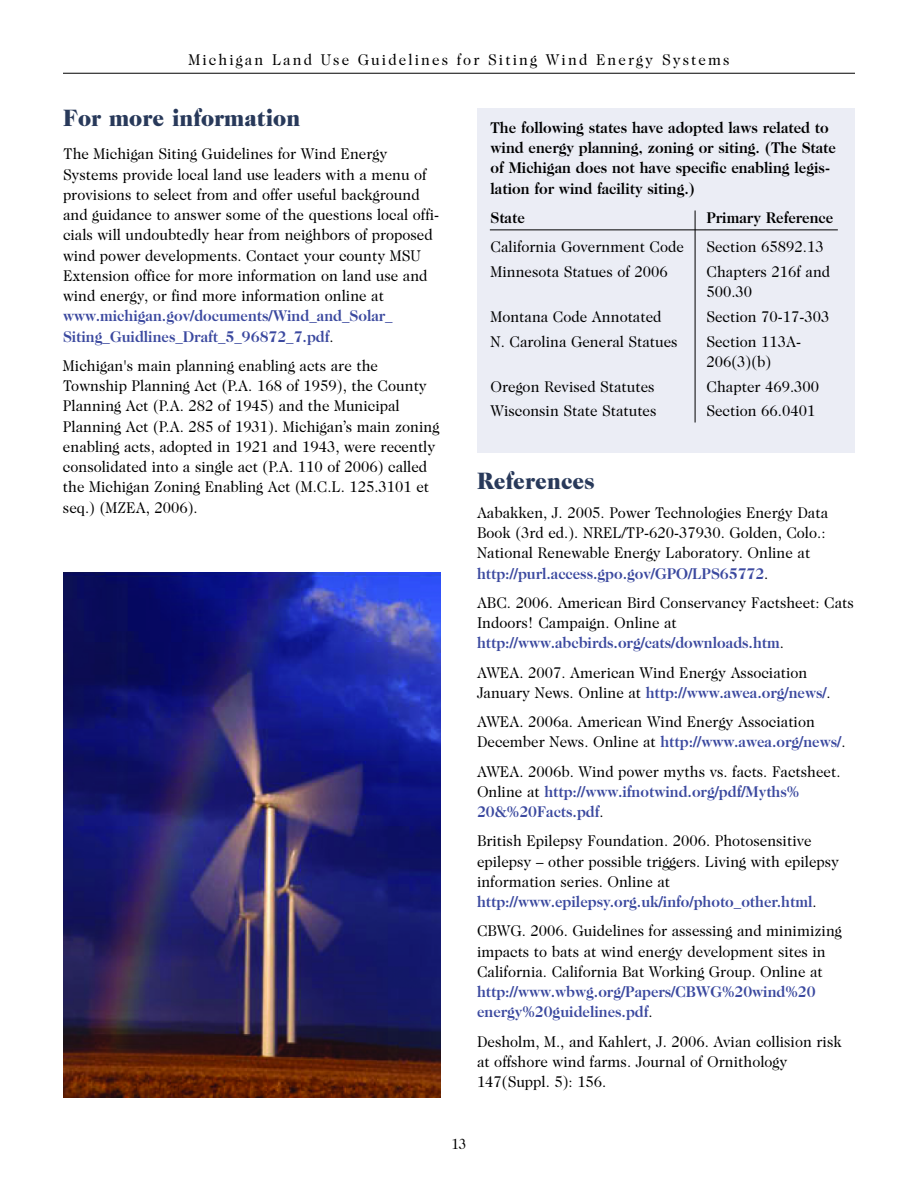
<style>
.page{position:relative;width:918px;height:1188px;background:#fff}
.page>*{position:absolute;margin:0;border:0;box-sizing:border-box;transform-origin:0 0}
.t1{font:900 24px "Caslon Two Twenty Four";color:#28395a;scale:.95 1}
.t2{font:15.75px/20.2px "Caslon Two Twenty Four";color:#000;scale:.95 1}
.t3{font:700 15.75px/20.2px "Caslon Two Twenty Four";color:#000;scale:.95 1}
.t4{font:700 15.75px/20.2px "Caslon Two Twenty Four";color:#3b499f;scale:.95 1}
.t5{font:15.75px "Caslon Two Twenty Four";letter-spacing:.14em;color:#000;scale:.95 1}
.t6{font:15px "Caslon Two Twenty Four";color:#000;scale:.9 1}
.s1{font-weight:400;color:#000}
.s2{font-weight:700;color:#3b499f}
</style>
<div class="page">
<div style="left:477px;top:108px;width:378px;height:344px;background:#ebedf5"></div>
<hr style="left:63px;top:73px;width:792px;height:1px;background:#000">
<hr style="left:490px;top:229px;width:348px;height:1px;background:#000">
<hr style="left:695px;top:211px;width:1px;height:212px;background:#000">
<img style="left:63px;top:573px;width:378px;height:525px">
<p class="t5" style="left:188px;top:54px;width:571px">Michigan Land Use Guidelines for Siting Wind Energy Systems</p>
<h1 class="t1" style="left:63px;top:108px;width:251px">For more information</h1>
<p class="t2" style="left:63px;top:145px;width:398px">The Michigan Siting Guidelines for Wind Energy Systems provide local land use leaders with a menu of provisions to select from and offer useful background and guidance to answer some of the questions local offi&shy;cials will undoubtedly hear from neighbors of proposed wind power developments. Contact your county MSU Extension office for more information on land use and wind energy, or find more information online at</p>
<p class="t4" style="left:63px;top:307px;width:349px">www.michigan.gov/documents/Wind_and_Solar_<br>Siting_Guidlines_Draft_5_96872_7.pdf<span class="s1">.</span></p>
<p class="t2" style="left:63px;top:356px;width:398px">Michigan's main planning enabling acts are the Township Planning Act (P.A. 168 of 1959), the County Planning Act (P.A. 282 of 1945) and the Municipal Planning Act (P.A. 285 of 1931). Michigan’s main zoning enabling acts, adopted in 1921 and 1943, were recently consolidated into a single act (P.A. 110 of 2006) called the Michigan Zoning Enabling Act (M.C.L. 125.3101 et seq.) (MZEA, 2006).</p>
<p class="t3" style="left:490px;top:119px;width:365px">The following states have adopted laws related to wind energy planning, zoning or siting. (The State of Michigan does not have specific enabling legis&shy;lation for wind facility siting.)</p>
<p class="t3" style="left:490px;top:209px;width:38px">State</p>
<p class="t3" style="left:707px;top:209px;width:135px">Primary Reference</p>
<p class="t2" style="left:490px;top:238px;width:205px">California Government Code</p>
<p class="t2" style="left:707px;top:238px;width:125px">Section 65892.13</p>
<p class="t2" style="left:490px;top:263px;width:188px">Minnesota Statues of 2006</p>
<p class="t2" style="left:706px;top:263px;width:132px">Chapters 216f and<br>500.30</p>
<p class="t2" style="left:490px;top:308px;width:182px">Montana Code Annotated</p>
<p class="t2" style="left:707px;top:308px;width:131px">Section 70-17-303</p>
<p class="t2" style="left:490px;top:332px;width:199px">N. Carolina General Statues</p>
<p class="t2" style="left:706px;top:332px;width:101px">Section 113A-<br>206(3)(b)</p>
<p class="t2" style="left:490px;top:377px;width:174px">Oregon Revised Statutes</p>
<p class="t2" style="left:707px;top:377px;width:120px">Chapter 469.300</p>
<p class="t2" style="left:490px;top:402px;width:176px">Wisconsin State Statutes</p>
<p class="t2" style="left:707px;top:402px;width:116px">Section 66.0401</p>
<h1 class="t1" style="left:477px;top:471px;width:125px">References</h1>
<p class="t2" style="left:477px;top:504px;width:371px">Aabakken, J. 2005. Power Technologies Energy Data Book (3rd ed.). NREL/TP-620-37930. Golden, Colo.:<br>National Renewable Energy Laboratory. Online at <span class="s2">http://purl.access.gpo.gov/GPO/LPS65772</span>.</p>
<p class="t2" style="left:477px;top:594px;width:398px">ABC. 2006. American Bird Conservancy Factsheet: Cats<br>Indoors! Campaign. Online at <span class="s2">http://www.abcbirds.org/cats/downloads.htm</span>.</p>
<p class="t2" style="left:477px;top:663px;width:374px">AWEA. 2007. American Wind Energy Association<br>January News. Online at <span class="s2">http://www.awea.org/news/</span>.</p>
<p class="t2" style="left:477px;top:713px;width:389px">AWEA. 2006a. American Wind Energy Association<br>December News. Online at <span class="s2">http://www.awea.org/news/</span>.</p>
<p class="t2" style="left:477px;top:762px;width:384px">AWEA. 2006b. Wind power myths vs. facts. Factsheet.<br>Online at <span class="s2">http://www.ifnotwind.org/pdf/Myths%<br>20&amp;%20Facts.pdf</span>.</p>
<p class="t2" style="left:477px;top:832px;width:383px">British Epilepsy Foundation. 2006. Photosensitive epilepsy – other possible triggers. Living with epilepsy information series. Online at <span class="s2">http://www.epilepsy.org.uk/info/photo_other.html</span>.</p>
<p class="t2" style="left:477px;top:922px;width:386px">CBWG. 2006. Guidelines for assessing and minimizing impacts to bats at wind energy development sites in<br>California. California Bat Working Group. Online at</p>
<p class="t4" style="left:477px;top:983px;width:358px">http://www.wbwg.org/Papers/CBWG%20wind%20 energy%20guidelines.pdf<span class="s1">.</span></p>
<p class="t2" style="left:477px;top:1032px;width:385px">Desholm, M., and Kahlert, J. 2006. Avian collision risk at offshore wind farms. Journal of Ornithology<br>147(Suppl. 5): 156.</p>
<p class="t6" style="left:451px;top:1138px;width:18px">13</p>
</div>
